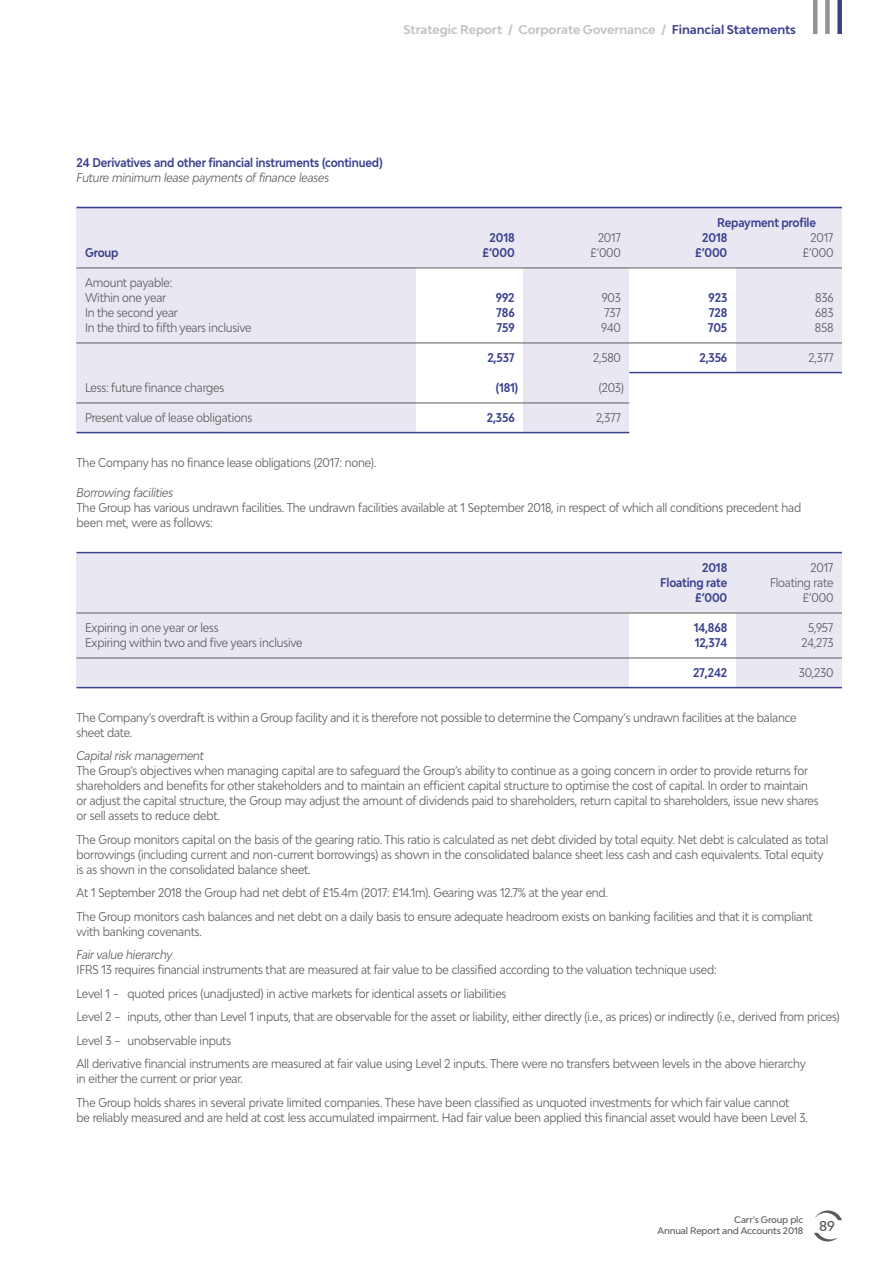
<style>
.page{position:relative;width:893px;height:1263px;background:#fff}
.page>*{position:absolute;margin:0;border:0;box-sizing:border-box;transform-origin:0 0}
.t1{font:12px/15px "Bw Modelica";letter-spacing:-.015em;color:#5b5b5b;scale:.9 1}
.t2{font:700 12px "Bw Modelica";letter-spacing:-.015em;color:#3a418f;scale:.9 1}
.t3{font:italic 12px "Bw Modelica";letter-spacing:-.015em;color:#5b5b5b;scale:.9 1}
.t4{font:700 12px "Bw Modelica";letter-spacing:-.005em;color:#c2c2c2}
.t5{font:500 9px/10.5px "Bw Modelica";letter-spacing:-.015em;color:#5b5b5b}
.s1{color:#3a418f}
</style>
<div class="page">
<svg style="left:815px;top:1210px;width:27px;height:10px"></svg>
<svg style="left:814px;top:1233px;width:24px;height:8px"></svg>
<hr style="left:813px;top:0;width:4px;height:34px;background:#939393">
<div style="left:825px;top:0;width:5px;height:34px;background:#939393"></div>
<div style="left:837px;top:0;width:5px;height:34px;background:#3a418f"></div>
<div style="left:77px;top:206px;width:552px;height:227px;background:#e9e7f1"></div>
<div style="left:617px;top:206px;width:225px;height:166px;background:#e9e7f1"></div>
<div style="left:630px;top:268px;width:106px;height:104px;background:#fff"></div>
<div style="left:417px;top:268px;width:106px;height:165px;background:#fff"></div>
<div style="left:77px;top:553px;width:765px;height:134px;background:#e9e7f1"></div>
<div style="left:630px;top:613px;width:106px;height:74px;background:#fff"></div>
<hr style="left:77px;top:207px;width:765px;height:1px;background:#3a418f">
<hr style="left:77px;top:268px;width:765px;height:1px;background:#5b5b5b">
<hr style="left:77px;top:343px;width:765px;height:1px;background:#5b5b5b">
<hr style="left:629px;top:372px;width:213px;height:1px;background:#3a418f">
<hr style="left:77px;top:403px;width:552px;height:1px;background:#5b5b5b">
<hr style="left:77px;top:432px;width:552px;height:1px;background:#3a418f">
<hr style="left:77px;top:552px;width:765px;height:1px;background:#3a418f">
<hr style="left:77px;top:613px;width:765px;height:1px;background:#5b5b5b">
<hr style="left:77px;top:658px;width:765px;height:1px;background:#5b5b5b">
<hr style="left:77px;top:687px;width:765px;height:1px;background:#3a418f">
<p class="t4" style="left:404px;top:22px;width:394px">Strategic Report / Corporate Governance / <span class="s1">Financial Statements</span></p>
<p class="t2" style="left:77px;top:154px;width:342px">24 Derivatives and other financial instruments (continued)</p>
<p class="t3" style="left:77px;top:169px;width:282px">Future minimum lease payments of finance leases</p>
<p class="t2" style="left:717px;top:214px;width:111px">Repayment profile</p>
<p class="t2" style="left:490px;top:229px;width:29px">2018</p>
<p class="t1" style="left:598px;top:229px;width:27px">2017</p>
<p class="t2" style="left:702px;top:229px;width:29px">2018</p>
<p class="t1" style="left:810px;top:229px;width:27px">2017</p>
<p class="t2" style="left:85px;top:244px;width:39px">Group</p>
<p class="t2" style="left:483px;top:244px;width:37px">£’000</p>
<p class="t1" style="left:590px;top:244px;width:35px">£’000</p>
<p class="t2" style="left:695px;top:244px;width:37px">£’000</p>
<p class="t1" style="left:803px;top:244px;width:35px">£’000</p>
<p class="t1" style="left:85px;top:274px;width:99px">Amount payable:<br>Within one year</p>
<p class="t2" style="left:496px;top:289px;width:22px">992</p>
<p class="t1" style="left:602px;top:289px;width:23px">903</p>
<p class="t2" style="left:709px;top:289px;width:22px">923</p>
<p class="t1" style="left:815px;top:289px;width:22px">836</p>
<p class="t1" style="left:85px;top:304px;width:105px">In the second year</p>
<p class="t2" style="left:496px;top:304px;width:22px">786</p>
<p class="t1" style="left:604px;top:304px;width:20px">737</p>
<p class="t2" style="left:709px;top:304px;width:22px">728</p>
<p class="t1" style="left:815px;top:304px;width:22px">683</p>
<p class="t1" style="left:85px;top:319px;width:187px">In the third to fifth years inclusive</p>
<p class="t2" style="left:496px;top:319px;width:22px">759</p>
<p class="t1" style="left:601px;top:319px;width:23px">940</p>
<p class="t2" style="left:708px;top:319px;width:23px">705</p>
<p class="t1" style="left:815px;top:319px;width:22px">858</p>
<p class="t2" style="left:487px;top:349px;width:32px">2,537</p>
<p class="t1" style="left:593px;top:349px;width:33px">2,580</p>
<p class="t2" style="left:699px;top:349px;width:33px">2,356</p>
<p class="t1" style="left:809px;top:349px;width:29px">2,377</p>
<p class="t1" style="left:85px;top:379px;width:156px">Less: future finance charges</p>
<p class="t2" style="left:496px;top:379px;width:27px">(181)</p>
<p class="t1" style="left:599px;top:379px;width:30px">(203)</p>
<p class="t1" style="left:85px;top:409px;width:187px">Present value of lease obligations</p>
<p class="t2" style="left:487px;top:409px;width:33px">2,356</p>
<p class="t1" style="left:596px;top:409px;width:29px">2,377</p>
<p class="t1" style="left:77px;top:454px;width:334px">The Company has no finance lease obligations (2017: none).</p>
<p class="t3" style="left:77px;top:484px;width:109px">Borrowing facilities</p>
<p class="t1" style="left:77px;top:499px;width:807px">The Group has various undrawn facilities. The undrawn facilities available at 1 September 2018, in respect of which all conditions precedent had been met, were as follows:</p>
<p class="t2" style="left:702px;top:559px;width:29px">2018</p>
<p class="t1" style="left:810px;top:559px;width:27px">2017</p>
<p class="t2" style="left:660px;top:574px;width:76px">Floating rate</p>
<p class="t1" style="left:770px;top:574px;width:72px">Floating rate</p>
<p class="t2" style="left:695px;top:589px;width:37px">£’000</p>
<p class="t1" style="left:803px;top:589px;width:35px">£’000</p>
<p class="t1" style="left:85px;top:619px;width:150px">Expiring in one year or less</p>
<p class="t2" style="left:694px;top:619px;width:39px">14,868</p>
<p class="t1" style="left:808px;top:619px;width:30px">5,957</p>
<p class="t1" style="left:85px;top:634px;width:243px">Expiring within two and five years inclusive</p>
<p class="t2" style="left:695px;top:634px;width:38px">12,374</p>
<p class="t1" style="left:802px;top:634px;width:37px">24,273</p>
<p class="t2" style="left:693px;top:664px;width:40px">27,242</p>
<p class="t1" style="left:799px;top:664px;width:40px">30,230</p>
<p class="t1" style="left:77px;top:709px;width:801px">The Company’s overdraft is within a Group facility and it is therefore not possible to determine the Company’s undrawn facilities at the balance sheet date.</p>
<p class="t3" style="left:77px;top:748px;width:143px">Capital risk management</p>
<p class="t1" style="left:77px;top:763px;width:826px">The Group’s objectives when managing capital are to safeguard the Group’s ability to continue as a going concern in order to provide returns for shareholders and benefits for other stakeholders and to maintain an efficient capital structure to optimise the cost of capital. In order to maintain or adjust the capital structure, the Group may adjust the amount of dividends paid to shareholders, return capital to shareholders, issue new shares or sell assets to reduce debt.</p>
<p class="t1" style="left:77px;top:831px;width:837px">The Group monitors capital on the basis of the gearing ratio. This ratio is calculated as net debt divided by total equity. Net debt is calculated as total borrowings (including current and non-current borrowings) as shown in the consolidated balance sheet less cash and cash equivalents. Total equity is as shown in the consolidated balance sheet.</p>
<p class="t1" style="left:77px;top:881px;width:820px;line-height:23.5px">At 1 September 2018 the Group had net debt of £15.4m (2017: £14.1m). Gearing was 12.7% at the year end.<br>The Group monitors cash balances and net debt on a daily basis to ensure adequate headroom exists on banking facilities and that it is compliant</p>
<p class="t1" style="left:77px;top:923px;width:141px">with banking covenants.</p>
<p class="t3" style="left:77px;top:947px;width:108px">Fair value hierarchy</p>
<p class="t1" style="left:77px;top:958px;width:849px;line-height:23.5px">IFRS 13 requires financial instruments that are measured at fair value to be classified according to the valuation technique used:<br>Level 1 – quoted prices (unadjusted) in active markets for identical assets or liabilities<br>Level 2 – inputs, other than Level 1 inputs, that are observable for the asset or liability, either directly (i.e., as prices) or indirectly (i.e., derived from prices)<br>Level 3 – unobservable inputs<br>All derivative financial instruments are measured at fair value using Level 2 inputs. There were no transfers between levels in the above hierarchy</p>
<p class="t1" style="left:77px;top:1067px;width:794px;line-height:23.5px">in either the current or prior year.<br>The Group holds shares in several private limited companies. These have been classified as unquoted investments for which fair value cannot</p>
<p class="t1" style="left:77px;top:1109px;width:814px">be reliably measured and are held at cost less accumulated impairment. Had fair value been applied this financial asset would have been Level 3.</p>
<p class="t5" style="left:657px;top:1214px;width:179px;text-indent:77px">Carr’s Group plc<br>Annual Report and Accounts 2018 <sup>89</sup></p>
</div>
